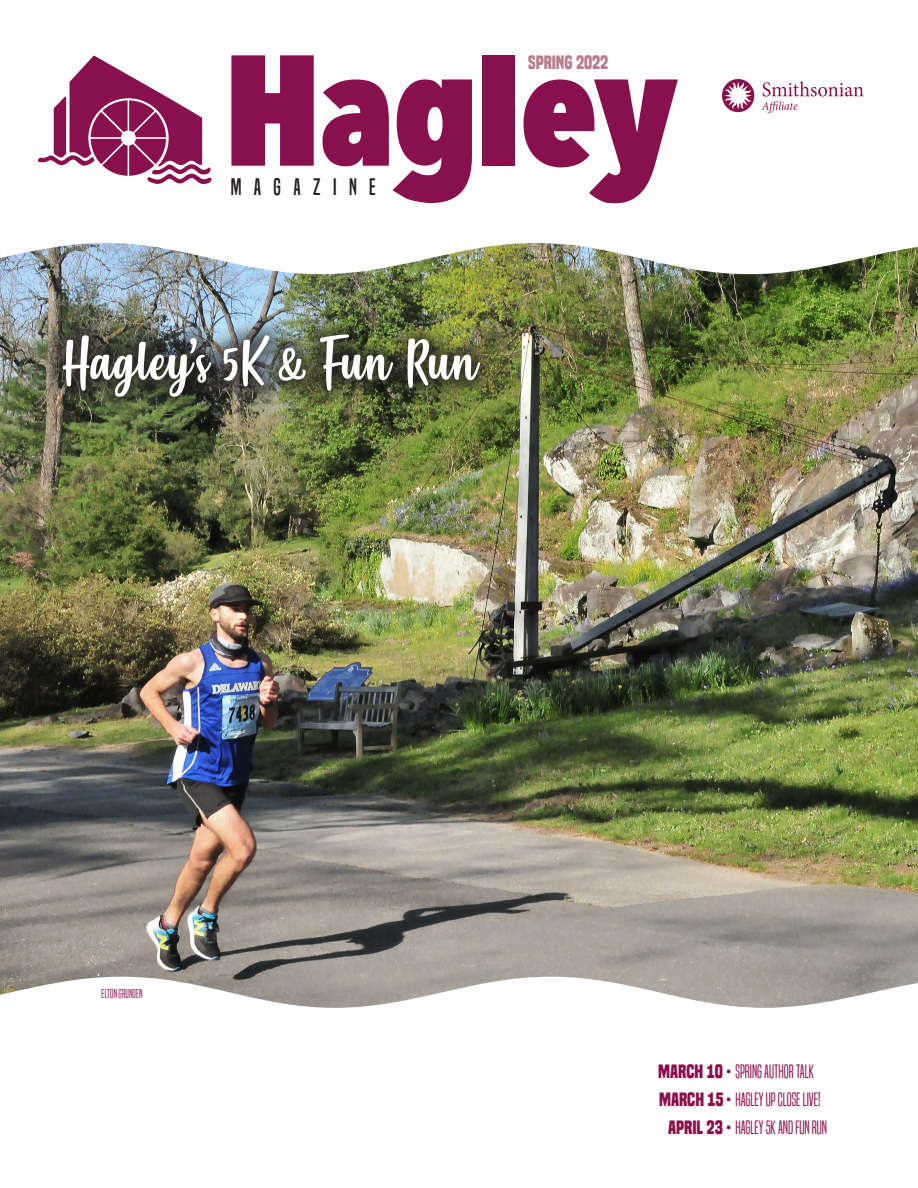
<style>
.page{position:relative;width:918px;height:1188px;background:#fff}
.page>*{position:absolute;margin:0;border:0;box-sizing:border-box;transform-origin:0 0}
.t1{font:54px "Misses";letter-spacing:.01em;color:#fff;scale:.95 1}
.t2{font:22.35px "Built Titling Rg";letter-spacing:.555em;color:#231f20}
.t3{font:18px "Built Titling Lt";color:#88104c}
.t4{font:700 18px "Built Titling Rg";letter-spacing:-.005em;color:#b87e8e}
.box_2{font:12px "Built Titling Lt";letter-spacing:.015em;color:#88104c}
.s1{font-family:"Built Titling Rg";font-weight:700}
.s2{font-family:"Built Titling Rg"}
</style>
<div class="page">
<img style="left:0;top:243px;width:918px;height:765px">
<img style="left:37px;top:55px;width:175px;height:129px">
<img style="left:722px;top:79px;width:142px;height:34px">
<svg style="left:322px;top:79px;width:150px;height:124px"></svg>
<div style="left:482px;top:55px;width:33px;height:111px;background:#88104c"></div>
<svg style="left:524px;top:79px;width:154px;height:124px"></svg>
<svg style="left:231px;top:55px;width:83px;height:111px;background:#993265"></svg>
<div style="left:42px;top:313px;width:459px;height:105px;background:#231f20;opacity:.7"></div>
<p class="t2" style="left:231px;top:174px;width:147px">MAGAZINE</p>
<p class="t4" style="left:528px;top:51px;width:82px">SPRING 2022</p>
<p class="t1" style="left:61px;top:325px;width:440px">Hagley’s 5K &amp; Fun Run</p>
<p class="box_2" style="left:102px;top:987px;width:43px">ELTON GRUNDEN</p>
<p class="t3" style="left:658px;top:1061px;width:157px"><span class="s1">MARCH 10</span> <span class="s2">•</span> SPRING AUTHOR TALK</p>
<p class="t3" style="left:659px;top:1089px;width:163px"><span class="s1">MARCH 15</span> <span class="s2">•</span> HAGLEY UP CLOSE LIVE!</p>
<p class="t3" style="left:668px;top:1117px;width:161px"><span class="s1">APRIL 23</span> <span class="s2">•</span> HAGLEY 5K AND FUN RUN</p>
</div>
